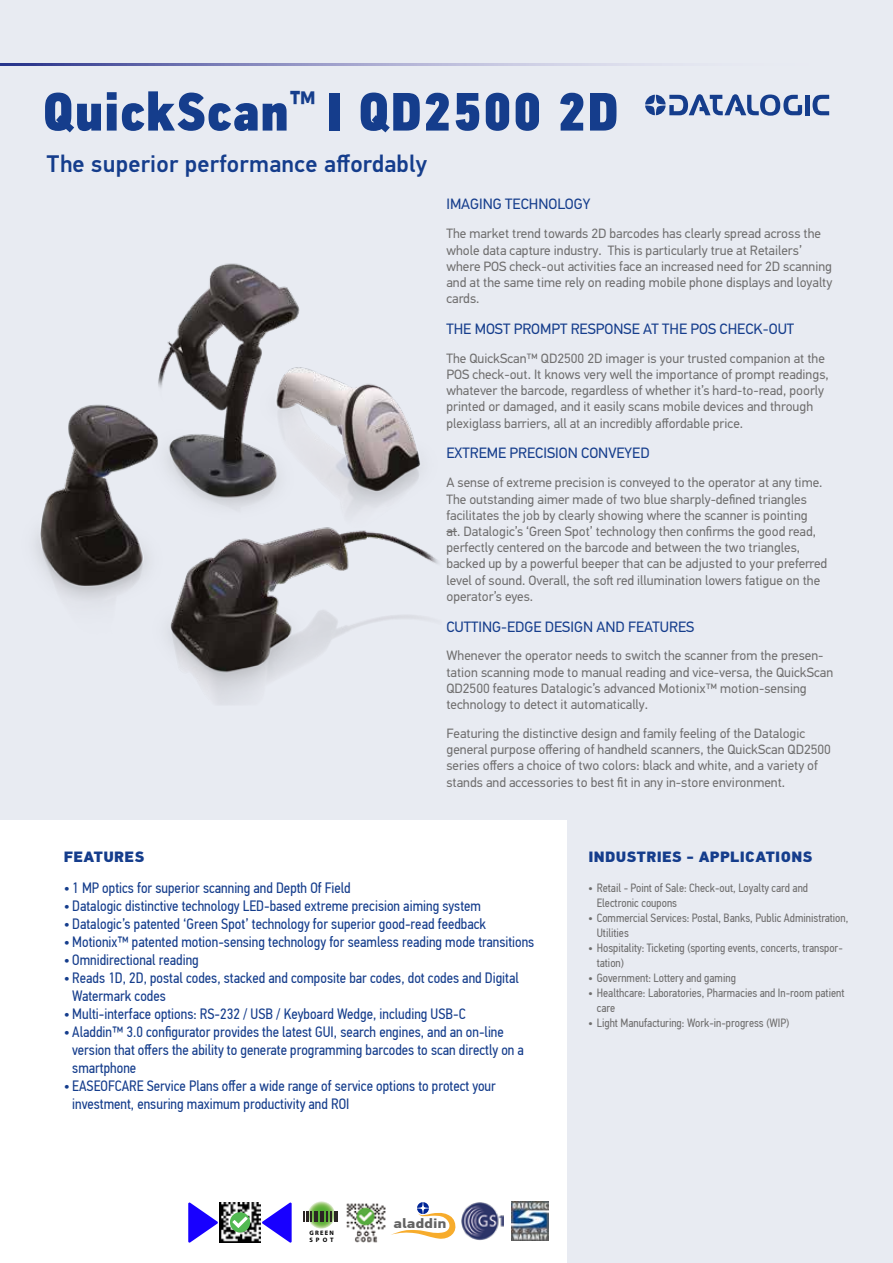
<style>
.page{position:relative;width:893px;height:1263px;background:#fff}
.page>*{position:absolute;margin:0;border:0;box-sizing:border-box;transform-origin:0 0}
.t1{font:54px "PF Din Text Cond Pro X Black";letter-spacing:.01em;color:#153d8c}
.t2{font:500 24px "PF Din Text Pro";letter-spacing:.01em;color:#153d8c}
.t3{font:15px/18px "PF Din Text Cond Pro";color:#153d8c}
.t4{font:15px "PF Din Text Pro";color:#153d8c}
.t5{font:900 15px "PF Din Text Pro";letter-spacing:.02em;color:#153d8c}
.t6{font:700 13.65px "PF Din Text Pro";color:#636363;scale:1.22 1}
.t7{font:13.5px/16.2px "PF Din Text Pro";color:#706f6f}
.t8{font:12px/15px "PF Din Text Cond Pro";color:#706f6f}
.t9{font:700 6.45px/6.4px "Myriad Pro";letter-spacing:.2em;color:#000}
</style>
<div class="page">
<div style="left:0;top:0;width:892px;height:1263px;background:#e8ebf2"></div>
<svg style="left:0;top:64px;width:893px;height:1px"></svg>
<div style="left:0;top:820px;width:567px;height:442px;background:#fff"></div>
<div style="left:805px;top:95px;width:5px;height:20px;background:#153d8c"></div>
<svg style="left:812px;top:95px;width:17px;height:20px"></svg>
<svg style="left:645px;top:94px;width:157px;height:22px"></svg>
<img style="left:461px;top:1202px;width:43px;height:38px">
<svg style="left:307px;top:1200px;width:28px;height:29px"></svg>
<svg style="left:303px;top:1211px;width:8px;height:11px"></svg>
<hr style="left:314px;top:1211px;width:4px;height:11px;background:#2b2523">
<hr style="left:320px;top:1211px;width:4px;height:11px;background:#2b2523">
<svg style="left:327px;top:1211px;width:5px;height:11px"></svg>
<hr style="left:334px;top:1211px;width:4px;height:11px;background:#2b2523">
<svg style="left:391px;top:1202px;width:65px;height:37px"></svg>
<img style="left:512px;top:1202px;width:36px;height:38px">
<img style="left:346px;top:1203px;width:40px;height:40px">
<img style="left:220px;top:1202px;width:40px;height:40px">
<div style="left:230px;top:1212px;width:20px;height:20px;background:#52b952;border-radius:50%"></div>
<svg style="left:232px;top:1216px;width:16px;height:12px"></svg>
<svg style="left:262px;top:1202px;width:30px;height:41px"></svg>
<svg style="left:188px;top:1202px;width:30px;height:41px"></svg>
<img style="left:36px;top:263px;width:422px;height:441px">
<h1 class="t1" style="left:43px;top:78px;width:578px">QuickScan<sup>™</sup> I QD2500 2D</h1>
<h2 class="t2" style="left:47px;top:150px;width:382px">The superior performance affordably</h2>
<p class="t4" style="left:446px;top:195px;width:145px">IMAGING TECHNOLOGY</p>
<p class="t7" style="left:446px;top:226px;width:387px">The market trend towards 2D barcodes has clearly spread across the whole data capture industry. This is particularly true at Retailers’ where POS check-out activities face an increased need for 2D scanning and at the same time rely on reading mobile phone displays and loyalty cards.</p>
<p class="t4" style="left:446px;top:320px;width:349px">THE MOST PROMPT RESPONSE AT THE POS CHECK-OUT</p>
<p class="t7" style="left:446px;top:350px;width:384px">The QuickScan™ QD2500 2D imager is your trusted companion at the POS check-out. It knows very well the importance of prompt readings, whatever the barcode, regardless of whether it’s hard-to-read, poorly printed or damaged, and it easily scans mobile devices and through plexiglass barriers, all at an incredibly affordable price.</p>
<p class="t4" style="left:446px;top:444px;width:205px">EXTREME PRECISION CONVEYED</p>
<p class="t7" style="left:446px;top:475px;width:382px">A sense of extreme precision is conveyed to the operator at any time.<br>The outstanding aimer made of two blue sharply-defined triangles facilitates the job by clearly showing where the scanner is pointing<br>at. Datalogic’s ‘Green Spot’ technology then confirms the good read, perfectly centered on the barcode and between the two triangles, backed up by a powerful beeper that can be adjusted to your preferred level of sound. Overall, the soft red illumination lowers fatigue on the operator’s eyes.</p>
<p class="t4" style="left:446px;top:617px;width:249px">CUTTING-EDGE DESIGN AND FEATURES</p>
<p class="t7" style="left:446px;top:648px;width:388px">Whenever the operator needs to switch the scanner from the presen&shy;tation scanning mode to manual reading and vice-versa, the QuickScan QD2500 features Datalogic’s advanced Motionix™ motion-sensing technology to detect it automatically.</p>
<p class="t7" style="left:446px;top:725px;width:386px">Featuring the distinctive design and family feeling of the Datalogic general purpose offering of handheld scanners, the QuickScan QD2500 series offers a choice of two colors: black and white, and a variety of stands and accessories to best fit in any in-store environment.</p>
<p class="t5" style="left:64px;top:847px;width:82px">FEATURES</p>
<p class="t3" style="left:64px;top:879px;width:288px">• 1 MP optics for superior scanning and Depth Of Field</p>
<p class="t3" style="left:64px;top:897px;width:419px">• Datalogic distinctive technology LED-based extreme precision aiming system</p>
<p class="t3" style="left:64px;top:915px;width:424px">• Datalogic’s patented ‘Green Spot’ technology for superior good-read feedback</p>
<p class="t3" style="left:64px;top:933px;width:472px">• Motionix™ patented motion-sensing technology for seamless reading mode transitions</p>
<p class="t3" style="left:64px;top:951px;width:137px">• Omnidirectional reading</p>
<p class="t3" style="left:72px;top:969px;width:448px;text-indent:-9px">• Reads 1D, 2D, postal codes, stacked and composite bar codes, dot codes and Digital<br>Watermark codes</p>
<p class="t3" style="left:64px;top:1005px;width:403px">• Multi-interface options: RS-232 / USB / Keyboard Wedge, including USB-C</p>
<p class="t3" style="left:72px;top:1023px;width:453px;text-indent:-9px">• Aladdin™ 3.0 configurator provides the latest GUI, search engines, and an on-line version that offers the ability to generate programming barcodes to scan directly on a smartphone</p>
<p class="t3" style="left:72px;top:1077px;width:425px;text-indent:-9px">• EASEOFCARE Service Plans offer a wide range of service options to protect your investment, ensuring maximum productivity and ROI</p>
<p class="t9" style="left:309px;top:1230px;width:26px">GREEN<br>SPOT</p>
<p class="t6" style="left:393px;top:1215px;width:45px">aladdin</p>
<p class="t5" style="left:588px;top:847px;width:226px">INDUSTRIES - APPLICATIONS</p>
<p class="t8" style="left:597px;top:880px;width:213px;text-indent:-9px">• Retail - Point of Sale: Check-out, Loyalty card and<br>Electronic coupons</p>
<p class="t8" style="left:597px;top:910px;width:253px;text-indent:-9px">• Commercial Services: Postal, Banks, Public Administration,<br>Utilities</p>
<p class="t8" style="left:597px;top:940px;width:248px;text-indent:-9px">• Hospitality: Ticketing (sporting events, concerts, transpor&shy;tation)</p>
<p class="t8" style="left:588px;top:970px;width:149px">• Government: Lottery and gaming</p>
<p class="t8" style="left:597px;top:985px;width:249px;text-indent:-9px">• Healthcare: Laboratories, Pharmacies and In-room patient care</p>
<p class="t8" style="left:588px;top:1015px;width:202px">• Light Manufacturing: Work-in-progress (WIP)</p>
</div>
